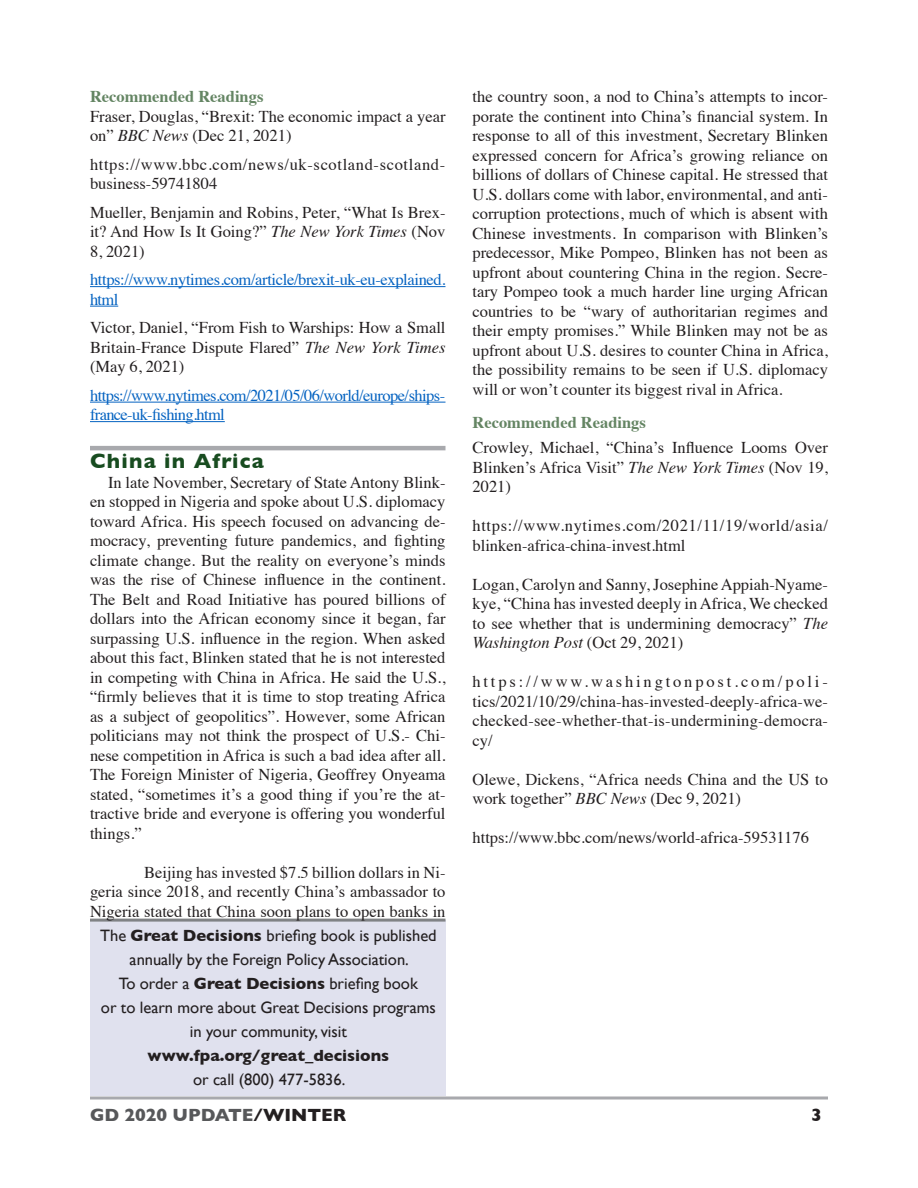
<style>
.page{position:relative;width:918px;height:1188px;background:#fff}
.page>*{position:absolute;margin:0;border:0;box-sizing:border-box;transform-origin:0 0}
.Topic{font:700 21px "Gill Sans";letter-spacing:.06em;color:#184c20}
.t1{font:700 18px "Gill Sans";color:#57585a}
.t2{font:700 18px "Gill Sans";color:#231f20}
.Text{font:16.5px/19.5px "Times";color:#231f20;text-align:justify}
.Text_flush_left{font:16.5px/19.5px "Times";color:#231f20;text-align:justify}
.Text-2{font:16.5px/24px "Gill Sans";color:#231f20;text-align:center}
.Text-3{font:16.5px/19.5px "Times";letter-spacing:-.035em;color:#0563c1}
.Text_flush_left-2{font:16.5px/19.5px "Times";letter-spacing:.04em;color:#231f20}
.Text-4{font:16.5px/19.5px "Times";letter-spacing:.04em;color:#231f20}
.Text_flush_left-3{font:700 16.5px "Times";color:#648563}
.s1{font-style:italic}
.s2{font-weight:700}
.s3{color:#231f20}
</style>
<div class="page">
<svg style="left:90px;top:1096px;width:738px;height:4px;background:#bdbec1"></svg>
<div style="left:90px;top:921px;width:356px;height:175px;background:#e0e1ee"></div>
<hr style="left:90px;top:919px;width:356px;height:3px;background:#808285">
<hr style="left:90px;top:286px;width:356px;height:1px;background:#0563c1">
<svg style="left:90px;top:306px;width:28px;height:1px"></svg>
<hr style="left:90px;top:402px;width:356px;height:1px;background:#0563c1">
<hr style="left:90px;top:421px;width:135px;height:1px;background:#0563c1">
<hr style="left:90px;top:446px;width:356px;height:4px;background:#a8a9ad">
<p class="Text_flush_left-3" style="left:90px;top:81px;width:175px">Recommended Readings</p>
<p class="Text" style="left:90px;top:105px;width:357px">Fraser, Douglas, “Brexit: The economic impact a year on” <span class="s1">BBC News</span> (Dec 21, 2021)</p>
<p class="Text-4" style="left:90px;top:153px;width:357px">https://www.bbc.com/news/uk-scotland-scotland&shy;business-59741804</p>
<p class="Text" style="left:90px;top:201px;width:357px">Mueller, Benjamin and Robins, Peter, “What Is Brex&shy;it? And How Is It Going?” <span class="s1">The New York Times</span> (Nov 8, 2021)</p>
<p class="Text-3" style="left:90px;top:269px;width:357px">https://www.nytimes.com/article/brexit-uk-eu-explained. html</p>
<p class="Text" style="left:90px;top:317px;width:357px">Victor, Daniel, “From Fish to Warships: How a Small Britain-France Dispute Flared” <span class="s1">The New York Times </span>(May 6, 2021)</p>
<p class="Text-3" style="left:90px;top:384px;width:357px">https://www.nytimes.com/2021/05/06/world/europe/ships&shy;france-uk-fishing.html</p>
<p class="Topic" style="left:90px;top:445px;width:175px">China in Africa</p>
<p class="Text" style="left:90px;top:471px;width:357px;text-indent:18px">In late November, Secretary of State Antony Blink&shy;en stopped in Nigeria and spoke about U.S. diplomacy toward Africa. His speech focused on advancing de&shy;mocracy, preventing future pandemics, and fighting climate change. But the reality on everyone’s minds was the rise of Chinese influence in the continent.<br>The Belt and Road Initiative has poured billions of dollars into the African economy since it began, far surpassing U.S. influence in the region. When asked about this fact, Blinken stated that he is not interested in competing with China in Africa. He said the U.S., “firmly believes that it is time to stop treating Africa as a subject of geopolitics”. However, some African politicians may not think the prospect of U.S.- Chi&shy;nese competition in Africa is such a bad idea after all.<br>The Foreign Minister of Nigeria, Geoffrey Onyeama stated, “sometimes it’s a good thing if you’re the at&shy;tractive bride and everyone is offering you wonderful things.”</p>
<p class="Text" style="left:90px;top:861px;width:357px;text-indent:54px">Beijing has invested $7.5 billion dollars in Ni&shy;geria since 2018, and recently China’s ambassador to Nigeria stated that China soon plans to open banks in</p>
<p class="Text-2" style="left:100px;top:923px;width:338px">The <span class="s2">Great Decisions</span> briefing book is published annually by the Foreign Policy Association.</p>
<p class="Text-2" style="left:101px;top:971px;width:336px">To order a <span class="s2">Great Decisions</span> briefing book<br>or to learn more about Great Decisions programs in your community, visit <span class="s2">www.fpa.org/great_decisions<br></span>or call (800) 477-5836.</p>
<p class="Text" style="left:472px;top:86px;width:357px">the country soon, a nod to China’s attempts to incor&shy;porate the continent into China’s financial system. In response to all of this investment, Secretary Blinken expressed concern for Africa’s growing reliance on billions of dollars of Chinese capital. He stressed that U.S. dollars come with labor, environmental, and anti&shy;corruption protections, much of which is absent with Chinese investments. In comparison with Blinken’s predecessor, Mike Pompeo, Blinken has not been as upfront about countering China in the region. Secre&shy;tary Pompeo took a much harder line urging African countries to be “wary of authoritarian regimes and their empty promises.” While Blinken may not be as upfront about U.S. desires to counter China in Africa, the possibility remains to be seen if U.S. diplomacy will or won’t counter its biggest rival in Africa.</p>
<p class="Text_flush_left-3" style="left:472px;top:407px;width:175px">Recommended Readings</p>
<p class="Text_flush_left" style="left:472px;top:437px;width:357px">Crowley, Michael, “China’s Influence Looms Over Blinken’s Africa Visit” <span class="s1">The New York Times</span> (Nov 19, 2021)</p>
<p class="Text_flush_left-2" style="left:472px;top:515px;width:357px">https://www.nytimes.com/2021/11/19/world/asia/ blinken-africa-china-invest.html</p>
<p class="Text_flush_left" style="left:472px;top:573px;width:357px">Logan, Carolyn and Sanny, Josephine Appiah-Nyame&shy;kye, “China has invested deeply in Africa, We checked to see whether that is undermining democracy” <span class="s1">The Washington Post</span> (Oct 29, 2021)</p>
<p class="Text_flush_left" style="left:472px;top:671px;width:357px">https://www.washingtonpost.com/poli&shy;tics/2021/10/29/china-has-invested-deeply-africa-we&shy;checked-see-whether-that-is-undermining-democra&shy;cy/</p>
<p class="Text_flush_left" style="left:472px;top:768px;width:357px">Olewe, Dickens, “Africa needs China and the US to work together” <span class="s1">BBC News</span> (Dec 9, 2021)</p>
<p class="Text_flush_left" style="left:472px;top:827px;width:338px">https://www.bbc.com/news/world-africa-59531176</p>
<p class="t1" style="left:90px;top:1101px;width:258px">GD 2020 UPDATE<span class="s3">/WINTER</span></p>
<p class="t2" style="left:811px;top:1101px;width:12px">3</p>
</div>
